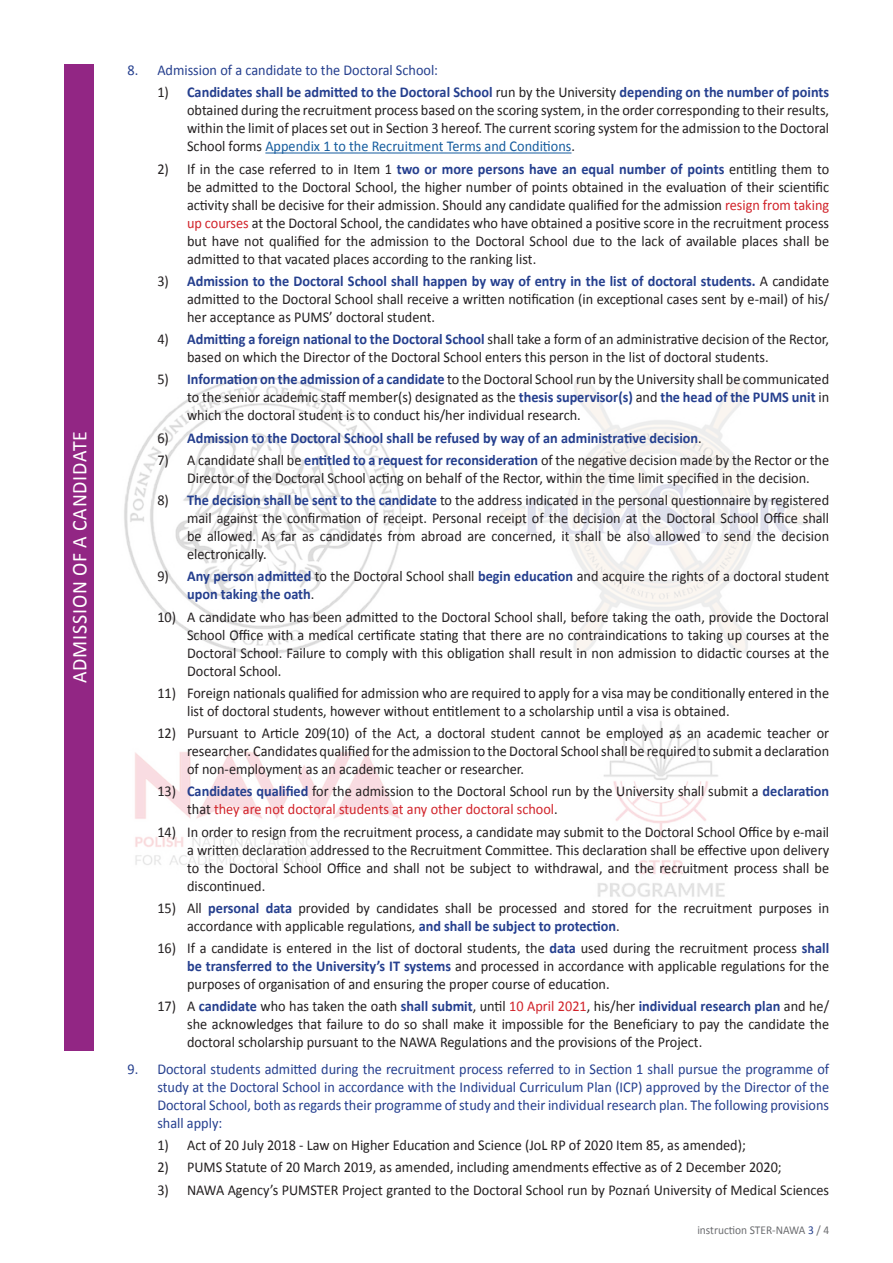
<style>
.page{position:relative;width:893px;height:1263px;background:#fff}
.page>*{position:absolute;margin:0;border:0;box-sizing:border-box;transform-origin:0 0}
.t1{font:21px "Calibri";letter-spacing:.04em;color:#fff;scale:.95 1}
._1_1__punkt{font:15px/18px "Calibri";color:#231f20;text-align:justify;scale:.95 1}
._1__punkt{font:15px/18px "Calibri";color:#253f8e;text-align:justify;scale:.95 1}
._1_1__punkt-2{font:700 15px "Calibri";color:#253f8e;scale:.95 1}
.t2{font:12px "Calibri";color:#6c6d70;scale:.95 1}
.s1{font-weight:700;color:#253f8e}
.s2{color:#175d9e}
.s3{color:#d1232a}
.s4{font-weight:400;color:#231f20}
.s5{color:#253f8e}
</style>
<div class="page">
<img style="left:124px;top:377px;width:698px;height:520px">
<hr style="left:265px;top:152px;width:306px;height:1px;background:#175d9e">
<div style="left:64px;top:64px;width:30px;height:986px;background:#922684"></div>
<p class="t1" style="left:66px;top:683px;width:267px;rotate:-90deg">ADMISSION OF A CANDIDATE</p>
<p class="_1__punkt" style="left:128px;top:61px;width:328px">8. Admission of a candidate to the Doctoral School:</p>
<p class="_1_1__punkt" style="left:187px;top:83px;width:677px;text-indent:-30px">1) <span class="s1">Candidates shall be admitted to the Doctoral School</span> run by the University <span class="s1">depending on the number of points </span>obtained during the recruitment process based on the scoring system, in the order corresponding to their results, within the limit of places set out in Section 3 hereof. The current scoring system for the admission to the Doctoral School forms <span class="s2">Appendix 1 to the Recruitment Terms and Conditions</span>.</p>
<p class="_1_1__punkt" style="left:187px;top:160px;width:677px;text-indent:-30px">2) If in the case referred to in Item 1 <span class="s1">two or more persons have an equal number of points</span> entitling them to be admitted to the Doctoral School, the higher number of points obtained in the evaluation of their scientific activity shall be decisive for their admission. Should any candidate qualified for the admission <span class="s3">resign from taking up courses</span> at the Doctoral School, the candidates who have obtained a positive score in the recruitment process but have not qualified for the admission to the Doctoral School due to the lack of available places shall be admitted to that vacated places according to the ranking list.</p>
<p class="_1_1__punkt" style="left:187px;top:272px;width:677px;text-indent:-30px">3) <span class="s1">Admission to the Doctoral School shall happen by way of entry in the list of doctoral students.</span> A candidate admitted to the Doctoral School shall receive a written notification (in exceptional cases sent by e-mail) of his/ her acceptance as PUMS’ doctoral student.</p>
<p class="_1_1__punkt" style="left:187px;top:330px;width:677px;text-indent:-30px">4) <span class="s1">Admitting a foreign national to the Doctoral School</span> shall take a form of an administrative decision of the Rector, based on which the Director of the Doctoral School enters this person in the list of doctoral students.</p>
<p class="_1_1__punkt" style="left:187px;top:370px;width:677px;text-indent:-30px">5) <span class="s1">Information on the admission of a candidate</span> to the Doctoral School run by the University shall be communicated to the senior academic staff member(s) designated as the <span class="s1">thesis supervisor(s)</span> and <span class="s1">the head of the PUMS unit</span> in which the doctoral student is to conduct his/her individual research.</p>
<p class="_1_1__punkt-2" style="left:157px;top:428px;width:575px"><span class="s4">6)</span> Admission to the Doctoral School shall be refused by way of an administrative decision<span class="s4">.</span></p>
<p class="_1_1__punkt" style="left:187px;top:451px;width:677px;text-indent:-30px">7) A candidate shall be <span class="s1">entitled to a request for reconsideration</span> of the negative decision made by the Rector or the<br>Director of the Doctoral School acting on behalf of the Rector, within the time limit specified in the decision.</p>
<p class="_1_1__punkt" style="left:187px;top:491px;width:677px;text-indent:-30px">8) <span class="s1">The decision shall be sent to the candidate</span> to the address indicated in the personal questionnaire by registered mail against the confirmation of receipt. Personal receipt of the decision at the Doctoral School Office shall be allowed. As far as candidates from abroad are concerned, it shall be also allowed to send the decision electronically.</p>
<p class="_1_1__punkt" style="left:187px;top:567px;width:677px;text-indent:-30px">9) <span class="s1">Any person admitted</span> to the Doctoral School shall <span class="s1">begin education</span> and acquire the rights of a doctoral student <span class="s1">upon taking the oath</span>.</p>
<p class="_1_1__punkt" style="left:187px;top:608px;width:677px;text-indent:-30px">10) A candidate who has been admitted to the Doctoral School shall, before taking the oath, provide the Doctoral School Office with a medical certificate stating that there are no contraindications to taking up courses at the Doctoral School. Failure to comply with this obligation shall result in non admission to didactic courses at the Doctoral School.</p>
<p class="_1_1__punkt" style="left:187px;top:684px;width:677px;text-indent:-30px">11) Foreign nationals qualified for admission who are required to apply for a visa may be conditionally entered in the list of doctoral students, however without entitlement to a scholarship until a visa is obtained.</p>
<p class="_1_1__punkt" style="left:187px;top:724px;width:677px;text-indent:-30px">12) Pursuant to Article 209(10) of the Act, a doctoral student cannot be employed as an academic teacher or researcher. Candidates qualified for the admission to the Doctoral School shall be required to submit a declaration of non-employment as an academic teacher or researcher.</p>
<p class="_1_1__punkt" style="left:187px;top:782px;width:677px;text-indent:-30px">13) <span class="s1">Candidates qualified</span> for the admission to the Doctoral School run by the University shall submit a <span class="s1">declaration </span>that <span class="s3">they are not doctoral students at any other doctoral school</span>.</p>
<p class="_1_1__punkt" style="left:187px;top:823px;width:677px;text-indent:-30px">14) In order to resign from the recruitment process, a candidate may submit to the Doctoral School Office by e-mail a written declaration addressed to the Recruitment Committee. This declaration shall be effective upon delivery to the Doctoral School Office and shall not be subject to withdrawal, and the recruitment process shall be discontinued.</p>
<p class="_1_1__punkt" style="left:187px;top:899px;width:677px;text-indent:-30px">15) All <span class="s1">personal data</span> provided by candidates shall be processed and stored for the recruitment purposes in accordance with applicable regulations, <span class="s1">and shall be subject to protection</span>.</p>
<p class="_1_1__punkt" style="left:187px;top:939px;width:677px;text-indent:-30px">16) If a candidate is entered in the list of doctoral students, the <span class="s1">data</span> used during the recruitment process <span class="s1">shall be transferred to the University’s IT systems</span> and processed in accordance with applicable regulations for the purposes of organisation of and ensuring the proper course of education.</p>
<p class="_1_1__punkt" style="left:187px;top:997px;width:677px;text-indent:-30px">17) A <span class="s1">candidate</span> who has taken the oath <span class="s1">shall submit</span>, until <span class="s3">10 April 2021</span>, his/her <span class="s1">individual research plan</span> and he/ she acknowledges that failure to do so shall make it impossible for the Beneficiary to pay the candidate the doctoral scholarship pursuant to the NAWA Regulations and the provisions of the Project.</p>
<p class="_1__punkt" style="left:157px;top:1060px;width:709px;text-indent:-30px">9. Doctoral students admitted during the recruitment process referred to in Section 1 shall pursue the programme of study at the Doctoral School in accordance with the Individual Curriculum Plan (ICP) approved by the Director of the Doctoral School, both as regards their programme of study and their individual research plan. The following provisions shall apply:</p>
<p class="_1_1__punkt" style="left:157px;top:1136px;width:621px">1) Act of 20 July 2018 - Law on Higher Education and Science (JoL RP of 2020 Item 85, as amended);</p>
<p class="_1_1__punkt" style="left:157px;top:1158px;width:659px">2) PUMS Statute of 20 March 2019, as amended, including amendments effective as of 2 December 2020;</p>
<p class="_1_1__punkt" style="left:157px;top:1181px;width:709px">3) NAWA Agency’s PUMSTER Project granted to the Doctoral School run by Poznań University of Medical Sciences</p>
<p class="t2" style="left:697px;top:1222px;width:140px">instruction STER-NAWA <span class="s5">3</span> / 4</p>
</div>
